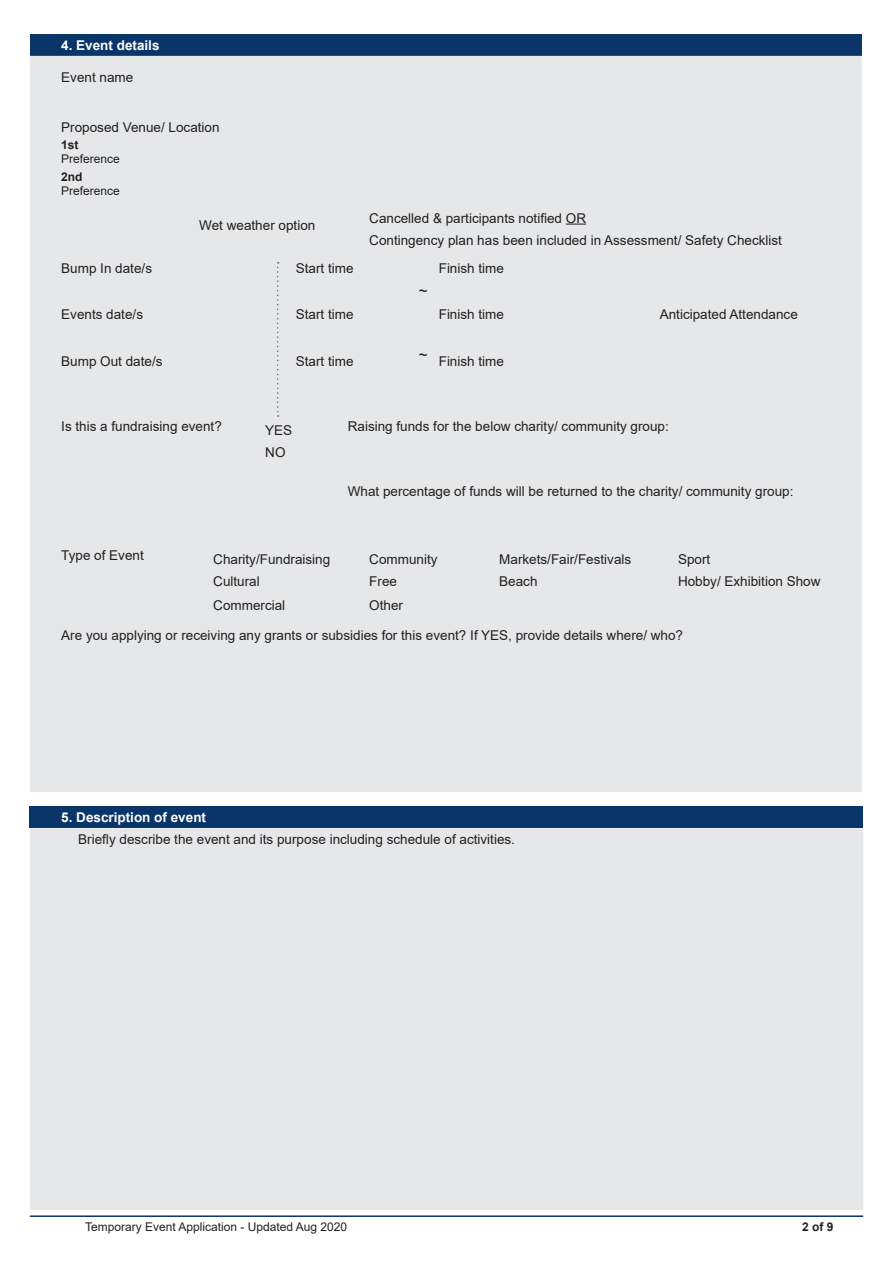
<style>
.page{position:relative;width:893px;height:1263px;background:#fff}
.page>*{position:absolute;margin:0;border:0;box-sizing:border-box;transform-origin:0 0}
.t1{font:15px "Arial";color:#231f20}
.Arial_8pt{font:13.5px "Arial";color:#231f20}
.t2{font:700 13.5px "Arial";color:#fff}
.t3{font:12px/14.4px "Arial";color:#231f20}
.t4{font:700 12px "Arial";color:#231f20}
.s1{font-weight:700}
</style>
<div class="page">
<hr style="left:30px;top:1215px;width:833px;height:2px;background:#093569">
<div style="left:30px;top:34px;width:832px;height:22px;background:#093569"></div>
<div style="left:30px;top:56px;width:832px;height:736px;background:#e6e7e8"></div>
<svg style="left:566px;top:224px;width:20px;height:1px"></svg>
<div style="left:30px;top:806px;width:833px;height:22px;background:#093569"></div>
<div style="left:30px;top:828px;width:833px;height:382px;background:#e6e7e8"></div>
<svg style="left:277px;top:262px;width:2px;height:155px"></svg>
<p class="t2" style="left:61px;top:36px;width:100px">4. Event details</p>
<p class="Arial_8pt" style="left:61px;top:67px;width:74px">Event name</p>
<p class="Arial_8pt" style="left:61px;top:118px;width:160px">Proposed Venue/ Location</p>
<p class="t3" style="left:61px;top:137px;width:60px"><span class="s1">1st<br></span>Preference</p>
<p class="t3" style="left:61px;top:170px;width:60px"><span class="s1">2nd<br></span>Preference</p>
<p class="Arial_8pt" style="left:199px;top:216px;width:118px">Wet weather option</p>
<p class="Arial_8pt" style="left:369px;top:209px;width:218px">Cancelled &amp; participants notified OR</p>
<p class="Arial_8pt" style="left:369px;top:231px;width:414px">Contingency plan has been included in Assessment/ Safety Checklist</p>
<p class="Arial_8pt" style="left:61px;top:259px;width:92px">Bump In date/s</p>
<p class="Arial_8pt" style="left:296px;top:259px;width:59px">Start time</p>
<p class="Arial_8pt" style="left:439px;top:259px;width:67px">Finish time</p>
<p class="Arial_8pt" style="left:61px;top:305px;width:83px">Events date/s</p>
<p class="Arial_8pt" style="left:296px;top:305px;width:59px">Start time</p>
<p class="Arial_8pt" style="left:439px;top:305px;width:67px">Finish time</p>
<p class="Arial_8pt" style="left:660px;top:305px;width:140px">Anticipated Attendance</p>
<p class="Arial_8pt" style="left:61px;top:352px;width:103px">Bump Out date/s</p>
<p class="Arial_8pt" style="left:296px;top:352px;width:59px">Start time</p>
<p class="Arial_8pt" style="left:439px;top:352px;width:67px">Finish time</p>
<p class="t1" style="left:419px;top:280px;width:10px">~</p>
<p class="t1" style="left:419px;top:344px;width:10px">~</p>
<p class="Arial_8pt" style="left:61px;top:417px;width:162px">Is this a fundraising event?</p>
<p class="Arial_8pt" style="left:265px;top:421px;width:29px">YES</p>
<p class="Arial_8pt" style="left:348px;top:417px;width:323px">Raising funds for the below charity/ community group:</p>
<p class="Arial_8pt" style="left:265px;top:443px;width:22px">NO</p>
<p class="Arial_8pt" style="left:348px;top:481px;width:447px">What percentage of funds will be returned to the charity/ community group:</p>
<p class="Arial_8pt" style="left:61px;top:546px;width:84px">Type of Event</p>
<p class="Arial_8pt" style="left:213px;top:550px;width:119px">Charity/Fundraising</p>
<p class="Arial_8pt" style="left:369px;top:550px;width:70px">Community</p>
<p class="Arial_8pt" style="left:499px;top:550px;width:134px">Markets/Fair/Festivals</p>
<p class="Arial_8pt" style="left:678px;top:550px;width:34px">Sport</p>
<p class="Arial_8pt" style="left:213px;top:572px;width:48px">Cultural</p>
<p class="Arial_8pt" style="left:369px;top:572px;width:29px">Free</p>
<p class="Arial_8pt" style="left:499px;top:572px;width:40px">Beach</p>
<p class="Arial_8pt" style="left:678px;top:572px;width:144px">Hobby/ Exhibition Show</p>
<p class="Arial_8pt" style="left:213px;top:596px;width:73px">Commercial</p>
<p class="Arial_8pt" style="left:369px;top:596px;width:35px">Other</p>
<p class="Arial_8pt" style="left:61px;top:626px;width:623px">Are you applying or receiving any grants or subsidies for this event? If YES, provide details where/ who?</p>
<p class="t2" style="left:61px;top:808px;width:146px">5. Description of event</p>
<p class="Arial_8pt" style="left:78px;top:830px;width:438px">Briefly describe the event and its purpose including schedule of activities.</p>
<p class="t3" style="left:85px;top:1220px;width:264px">Temporary Event Application - Updated Aug 2020</p>
<p class="t4" style="left:802px;top:1219px;width:33px">2 of 9</p>
</div>
